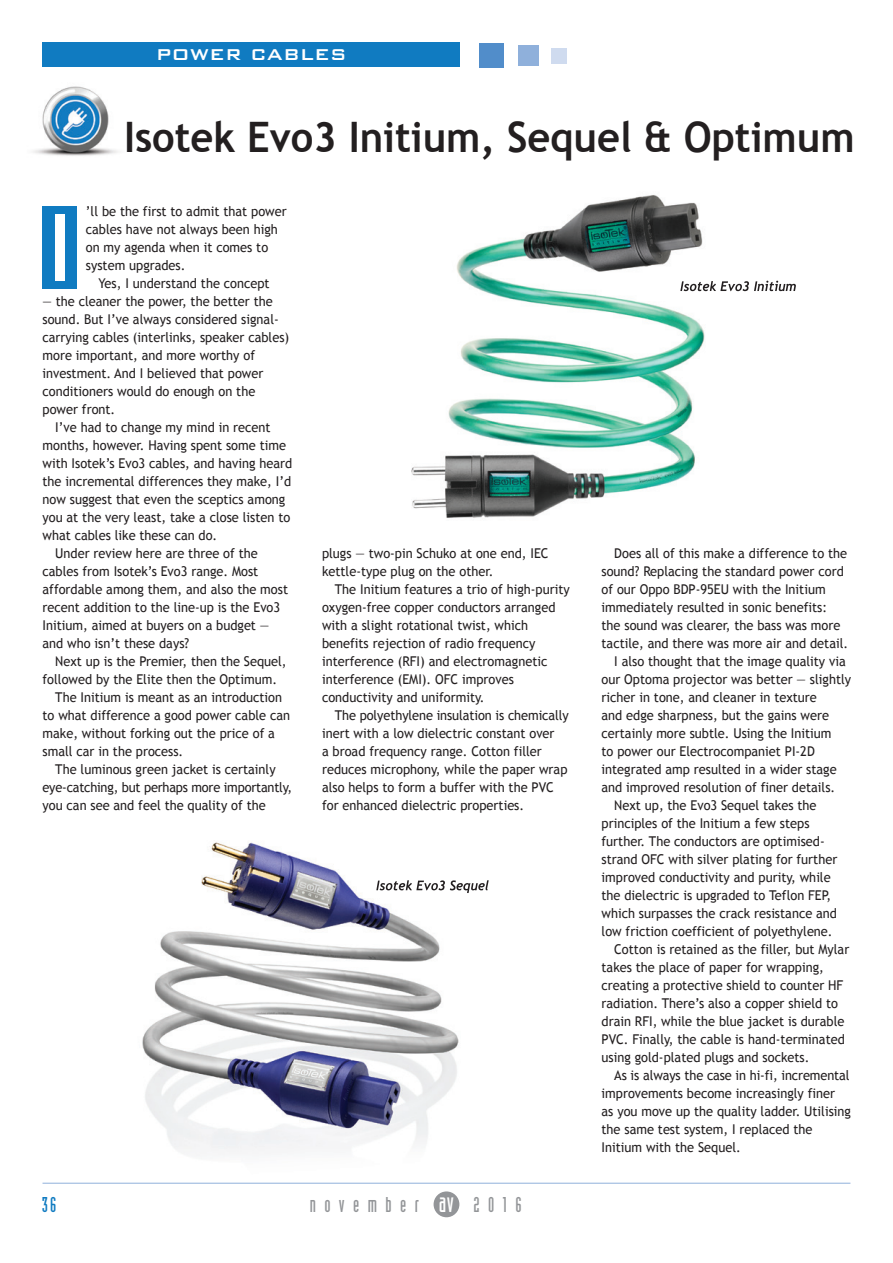
<style>
.page{position:relative;width:893px;height:1263px;background:#fff}
.page>*{position:absolute;margin:0;border:0;box-sizing:border-box;transform-origin:0 0}
.Drop_Cap{font:93.3px "Industria Solid";color:#fff;scale:1.32 1}
.Product_Header{font:700 42px "Trebuchet MS";color:#231f20;scale:.95 1}
.t1{font:25.5px "Industria Solid";color:#fff}
.t2{font:21px "Industria Solid";letter-spacing:.4em;color:#939598}
.Page_Strap{font:500 21px "Bank Gothic";color:#fff}
.t3{font:21px "Industria Solid";color:#107bc1}
.Body_Copy{font:13.5px/18px "Trebuchet MS";color:#231f20;scale:.95 1}
</style>
<div class="page">
<hr style="left:43px;top:1183px;width:807px;height:1px;background:#8fb0db">
<div style="left:434px;top:1191px;width:25px;height:26px;background:#939598;border-radius:50%"></div>
<img style="left:33px;top:65px;width:85px;height:91px">
<div style="left:43px;top:43px;width:417px;height:24px;background:#107bc1"></div>
<div style="left:551px;top:48px;width:16px;height:16px;background:#cfdbef"></div>
<div style="left:518px;top:46px;width:20px;height:20px;background:#8fb0db"></div>
<div style="left:479px;top:43px;width:24px;height:24px;background:#518dca"></div>
<div style="left:43px;top:206px;width:34px;height:83px;background:#107bc1"></div>
<img style="left:411px;top:195px;width:371px;height:323px">
<img style="left:142px;top:840px;width:317px;height:313px">
<svg style="left:680px;top:281px;width:116px;height:10px"></svg>
<svg style="left:376px;top:880px;width:113px;height:13px"></svg>
<p class="Page_Strap" style="left:156px;top:38px;width:193px">POWER CABLES</p>
<p class="Product_Header" style="left:124px;top:111px;width:770px">Isotek Evo3 Initium, Sequel &amp; Optimum</p>
<p class="Body_Copy" style="left:86px;top:202px;width:213px">’ll be the first to admit that power cables have not always been high on my agenda when it comes to system upgrades.</p>
<p class="Body_Copy" style="left:99px;top:274px;width:182px">Yes, I understand the concept</p>
<p class="Body_Copy" style="left:43px;top:292px;width:261px">— the cleaner the power, the better the sound. But I’ve always considered signal&shy;carrying cables (interlinks, speaker cables) more important, and more worthy of investment. And I believed that power conditioners would do enough on the power front.</p>
<p class="Body_Copy" style="left:43px;top:418px;width:264px;text-indent:13px">I’ve had to change my mind in recent months, however. Having spent some time with Isotek’s Evo3 cables, and having heard the incremental differences they make, I’d now suggest that even the sceptics among you at the very least, take a close listen to what cables like these can do.</p>
<p class="Body_Copy" style="left:43px;top:544px;width:260px;text-indent:13px">Under review here are three of the cables from Isotek’s Evo3 range. Most affordable among them, and also the most recent addition to the line-up is the Evo3<br>Initium, aimed at buyers on a budget — and who isn’t these days?</p>
<p class="Body_Copy" style="left:43px;top:652px;width:258px;text-indent:13px">Next up is the Premier, then the Sequel, followed by the Elite then the Optimum.</p>
<p class="Body_Copy" style="left:43px;top:688px;width:262px;text-indent:13px">The Initium is meant as an introduction to what difference a good power cable can make, without forking out the price of a small car in the process.</p>
<p class="Body_Copy" style="left:43px;top:760px;width:264px;text-indent:13px">The luminous green jacket is certainly eye-catching, but perhaps more importantly, you can see and feel the quality of the</p>
<p class="Drop_Cap" style="left:51px;top:197px;width:15px">I</p>
<p class="Body_Copy" style="left:322px;top:544px;width:240px">plugs — two-pin Schuko at one end, IEC kettle-type plug on the other.</p>
<p class="Body_Copy" style="left:322px;top:580px;width:262px;text-indent:13px">The Initium features a trio of high-purity oxygen-free copper conductors arranged with a slight rotational twist, which benefits rejection of radio frequency interference (RFI) and electromagnetic interference (EMI). OFC improves conductivity and uniformity.</p>
<p class="Body_Copy" style="left:322px;top:706px;width:261px;text-indent:13px">The polyethylene insulation is chemically inert with a low dielectric constant over<br>a broad frequency range. Cotton filler reduces microphony, while the paper wrap also helps to form a buffer with the PVC for enhanced dielectric properties.</p>
<p class="t3" style="left:42px;top:1193px;width:16px">36</p>
<h3 class="t2" style="left:310px;top:1193px;width:111px">november</h3>
<h3 class="t2" style="left:473px;top:1193px;width:50px">2016</h3>
<h3 class="t1" style="left:439px;top:1189px;width:17px">av</h3>
<p class="Body_Copy" style="left:602px;top:544px;width:261px;text-indent:13px">Does all of this make a difference to the sound? Replacing the standard power cord of our Oppo BDP-95EU with the Initium immediately resulted in sonic benefits: the sound was clearer, the bass was more tactile, and there was more air and detail.</p>
<p class="Body_Copy" style="left:602px;top:652px;width:264px;text-indent:13px">I also thought that the image quality via our Optoma projector was better — slightly richer in tone, and cleaner in texture<br>and edge sharpness, but the gains were certainly more subtle. Using the Initium<br>to power our Electrocompaniet PI-2D integrated amp resulted in a wider stage and improved resolution of finer details.</p>
<p class="Body_Copy" style="left:602px;top:796px;width:250px;text-indent:13px">Next up, the Evo3 Sequel takes the principles of the Initium a few steps further. The conductors are optimised&shy;strand OFC with silver plating for further improved conductivity and purity, while the dielectric is upgraded to Teflon FEP, which surpasses the crack resistance and low friction coefficient of polyethylene.</p>
<p class="Body_Copy" style="left:602px;top:940px;width:262px;text-indent:13px">Cotton is retained as the filler, but Mylar takes the place of paper for wrapping, creating a protective shield to counter HF radiation. There’s also a copper shield to drain RFI, while the blue jacket is durable PVC. Finally, the cable is hand-terminated using gold-plated plugs and sockets.</p>
<p class="Body_Copy" style="left:602px;top:1066px;width:264px;text-indent:13px">As is always the case in hi-fi, incremental improvements become increasingly finer<br>as you move up the quality ladder. Utilising the same test system, I replaced the Initium with the Sequel.</p>
</div>
